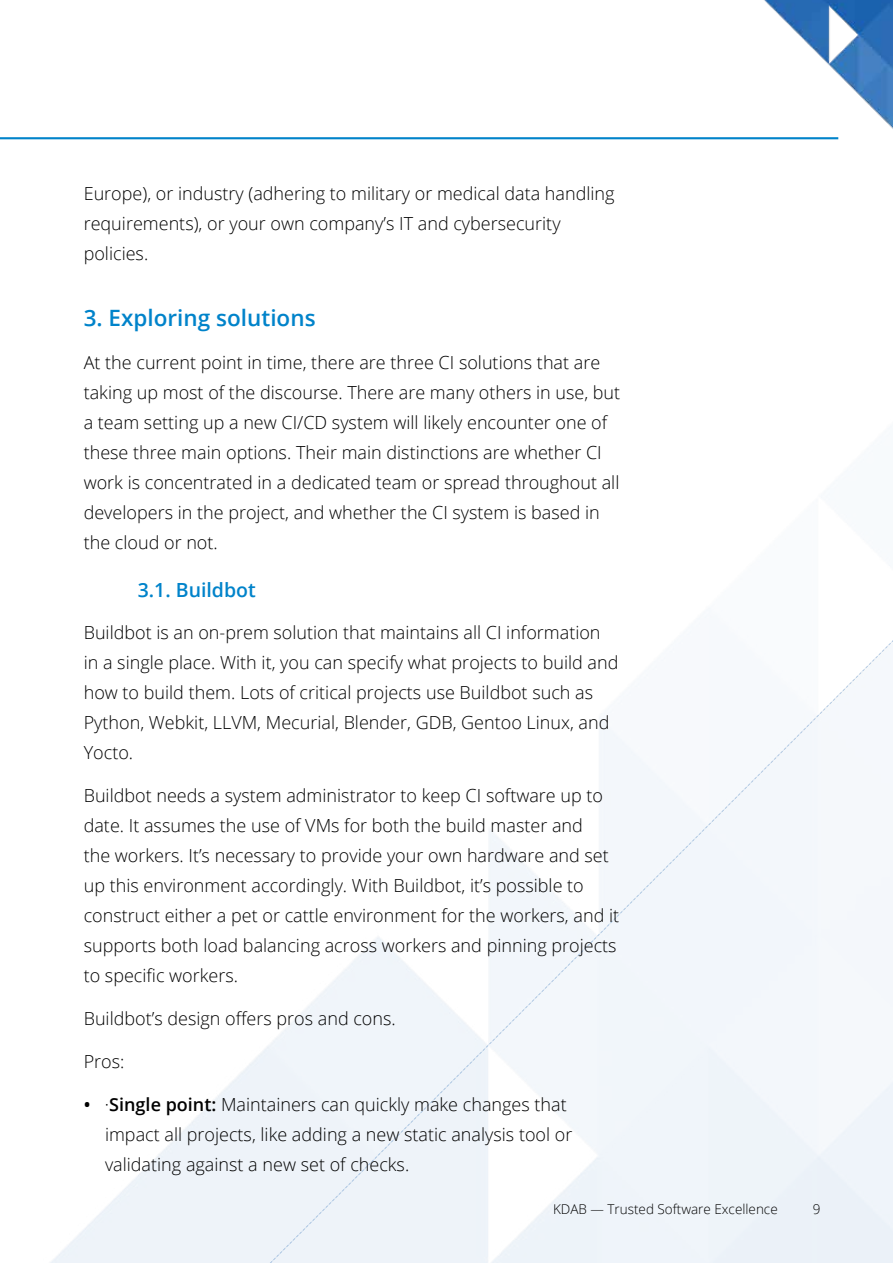
<style>
.page{position:relative;width:893px;height:1263px;background:#fff}
.page>*{position:absolute;margin:0;border:0;box-sizing:border-box;transform-origin:0 0}
.t1{font:600 22.5px "Open Sans";color:#0083ca}
.t2{font:600 19.5px "Open Sans";color:#0083ca}
.t3{font:300 18px/30px "Open Sans";color:#000}
.t4{font:300 13.5px "Open Sans";color:#000}
.s1{font-weight:600}
</style>
<div class="page">
<img style="left:50px;top:617px;width:843px;height:646px">
<img style="left:725px;top:0;width:168px;height:140px">
<hr style="left:0;top:137px;width:838px;height:2px;background:#0083ca">
<p class="t3" style="left:84px;top:178px;width:532px">Europe), or industry (adhering to military or medical data handling requirements), or your own company’s IT and cybersecurity policies.</p>
<p class="t1" style="left:84px;top:302px;width:233px">3. Exploring solutions</p>
<p class="t3" style="left:84px;top:347px;width:538px">At the current point in time, there are three CI solutions that are taking up most of the discourse. There are many others in use, but a team setting up a new CI/CD system will likely encounter one of these three main options. Their main distinctions are whether CI work is concentrated in a dedicated team or spread throughout all developers in the project, and whether the CI system is based in the cloud or not.</p>
<p class="t2" style="left:138px;top:576px;width:120px">3.1. Buildbot</p>
<p class="t3" style="left:84px;top:617px;width:536px">Buildbot is an on-prem solution that maintains all CI information in a single place. With it, you can specify what projects to build and how to build them. Lots of critical projects use Buildbot such as Python, Webkit, LLVM, Mecurial, Blender, GDB, Gentoo Linux, and Yocto.</p>
<p class="t3" style="left:84px;top:780px;width:537px">Buildbot needs a system administrator to keep CI software up to date. It assumes the use of VMs for both the build master and<br>the workers. It’s necessary to provide your own hardware and set up this environment accordingly. With Buildbot, it’s possible to construct either a pet or cattle environment for the workers, and it supports both load balancing across workers and pinning projects to specific workers.</p>
<p class="t3" style="left:84px;top:1003px;width:314px">Buildbot’s design offers pros and cons.</p>
<p class="t3" style="left:84px;top:1046px;width:42px">Pros:</p>
<p class="t3" style="left:105px;top:1088px;width:469px;text-indent:-21px"><span class="s1">•</span> ·<span class="s1">Single point:</span> Maintainers can quickly make changes that impact all projects, like adding a new static analysis tool or validating against a new set of checks.</p>
<p class="t4" style="left:553px;top:1200px;width:226px">KDAB — Trusted Software Excellence</p>
<p class="t4" style="left:813px;top:1200px;width:9px">9</p>
</div>
